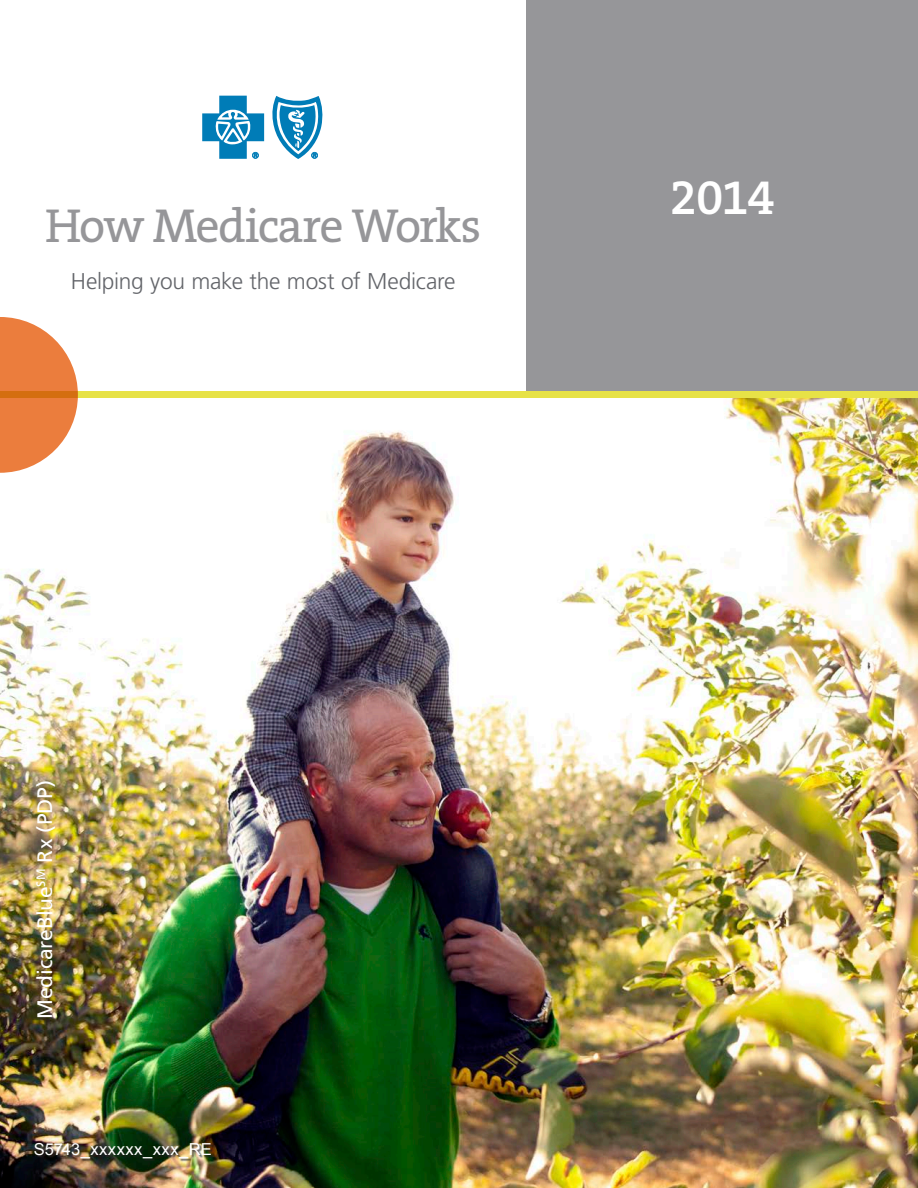
<style>
.page{position:relative;width:918px;height:1188px;background:#fff}
.page>*{position:absolute;margin:0;border:0;box-sizing:border-box;transform-origin:0 0}
.t1{font:600 49.8px "The Serif B6";color:#fff}
.t2{font:48px "The Serif B5 Plain";letter-spacing:-.04em;color:#969699}
.t3{font:300 22.8px "Frutiger";letter-spacing:-.01em;color:#63656a}
.t4{font:21px "Frutiger";letter-spacing:-.005em;color:#fff}
.t5{font:16.5px "Arial";letter-spacing:.03em;color:#fff}
</style>
<div class="page">
<div style="left:526px;top:0;width:392px;height:392px;background:#969699"></div>
<img style="left:0;top:398px;width:918px;height:790px">
<svg style="left:202px;top:96px;width:62px;height:63px"></svg>
<svg style="left:272px;top:96px;width:50px;height:63px"></svg>
<div style="left:35px;top:1144px;width:180px;height:17px;background:#231f20;opacity:.75"></div>
<div style="left:0;top:392px;width:918px;height:6px;background:#e7e247"></div>
<svg style="left:0;top:317px;width:78px;height:156px"></svg>
<p class="t2" style="left:45px;top:200px;width:438px">How Medicare Works</p>
<p class="t3" style="left:71px;top:268px;width:386px">Helping you make the most of Medicare</p>
<p class="t1" style="left:670px;top:171px;width:106px">2014</p>
<p class="t4" style="left:32px;top:1019px;width:241px;rotate:-90deg">MedicareBlue<sup>SM</sup> Rx (PDP)</p>
<p class="t5" style="left:34px;top:1140px;width:180px">S5743_xxxxxx_xxx_RE</p>
</div>
